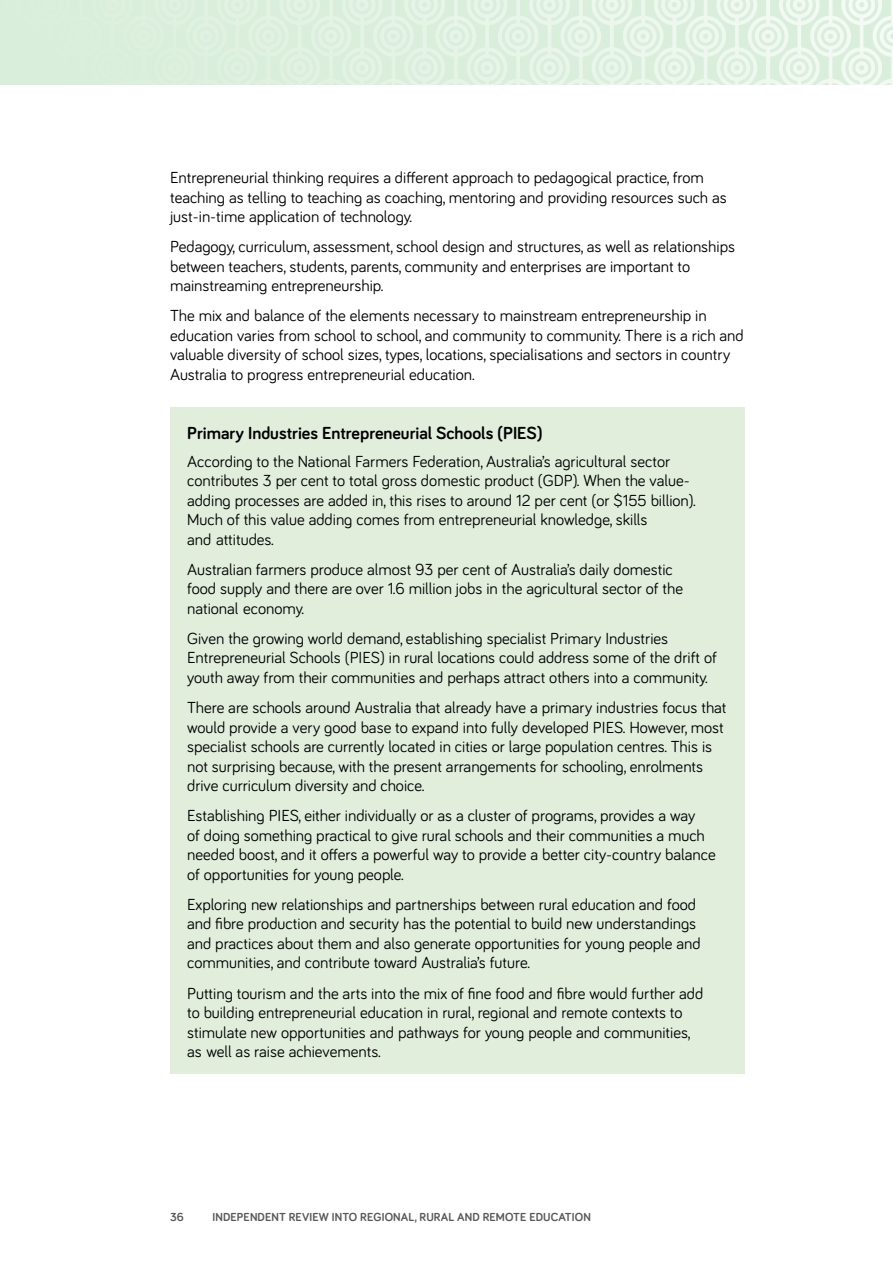
<style>
.page{position:relative;width:893px;height:1263px;background:#fff}
.page>*{position:absolute;margin:0;border:0;box-sizing:border-box;transform-origin:0 0}
.Box_head{font:700 18px "Bariol";color:#000}
.Body{font:16.5px/19.5px "Bariol";color:#000}
.t1{font:700 12px "Bariol";letter-spacing:.01em;color:#58595b}
</style>
<div class="page">
<img style="left:0;top:0;width:892px;height:85px">
<hr style="left:892px;top:0;width:1px;height:85px;background:#41ad49">
<div style="left:170px;top:407px;width:574px;height:667px;background:#e1eedc"></div>
<p class="Body" style="left:170px;top:167px;width:558px">Entrepreneurial thinking requires a different approach to pedagogical practice, from teaching as telling to teaching as coaching, mentoring and providing resources such as just-in-time application of technology.</p>
<p class="Body" style="left:170px;top:236px;width:567px">Pedagogy, curriculum, assessment, school design and structures, as well as relationships between teachers, students, parents, community and enterprises are important to mainstreaming entrepreneurship.</p>
<p class="Body" style="left:170px;top:305px;width:575px">The mix and balance of the elements necessary to mainstream entrepreneurship in education varies from school to school, and community to community. There is a rich and valuable diversity of school sizes, types, locations, specialisations and sectors in country Australia to progress entrepreneurial education.</p>
<p class="Box_head" style="left:187px;top:420px;width:357px">Primary Industries Entrepreneurial Schools (PIES)</p>
<p class="Body" style="left:187px;top:451px;width:510px">According to the National Farmers Federation, Australia’s agricultural sector contributes 3 per cent to total gross domestic product (GDP). When the value&shy;adding processes are added in, this rises to around 12 per cent (or $155 billion).<br>Much of this value adding comes from entrepreneurial knowledge, skills<br>and attitudes.</p>
<p class="Body" style="left:187px;top:559px;width:497px">Australian farmers produce almost 93 per cent of Australia’s daily domestic food supply and there are over 1.6 million jobs in the agricultural sector of the national economy.</p>
<p class="Body" style="left:187px;top:628px;width:531px">Given the growing world demand, establishing specialist Primary Industries<br>Entrepreneurial Schools (PIES) in rural locations could address some of the drift of youth away from their communities and perhaps attract others into a community.</p>
<p class="Body" style="left:187px;top:697px;width:541px">There are schools around Australia that already have a primary industries focus that would provide a very good base to expand into fully developed PIES. However, most specialist schools are currently located in cities or large population centres. This is not surprising because, with the present arrangements for schooling, enrolments drive curriculum diversity and choice.</p>
<p class="Body" style="left:187px;top:805px;width:530px">Establishing PIES, either individually or as a cluster of programs, provides a way<br>of doing something practical to give rural schools and their communities a much needed boost, and it offers a powerful way to provide a better city-country balance of opportunities for young people.</p>
<p class="Body" style="left:187px;top:894px;width:515px">Exploring new relationships and partnerships between rural education and food and fibre production and security has the potential to build new understandings and practices about them and also generate opportunities for young people and communities, and contribute toward Australia’s future.</p>
<p class="Body" style="left:187px;top:982px;width:518px">Putting tourism and the arts into the mix of fine food and fibre would further add to building entrepreneurial education in rural, regional and remote contexts to stimulate new opportunities and pathways for young people and communities, as well as raise achievements.</p>
<p class="t1" style="left:170px;top:1209px;width:15px">36</p>
<p class="t1" style="left:212px;top:1209px;width:380px">INDEPENDENT REVIEW INTO REGIONAL, RURAL AND REMOTE EDUCATION</p>
</div>
